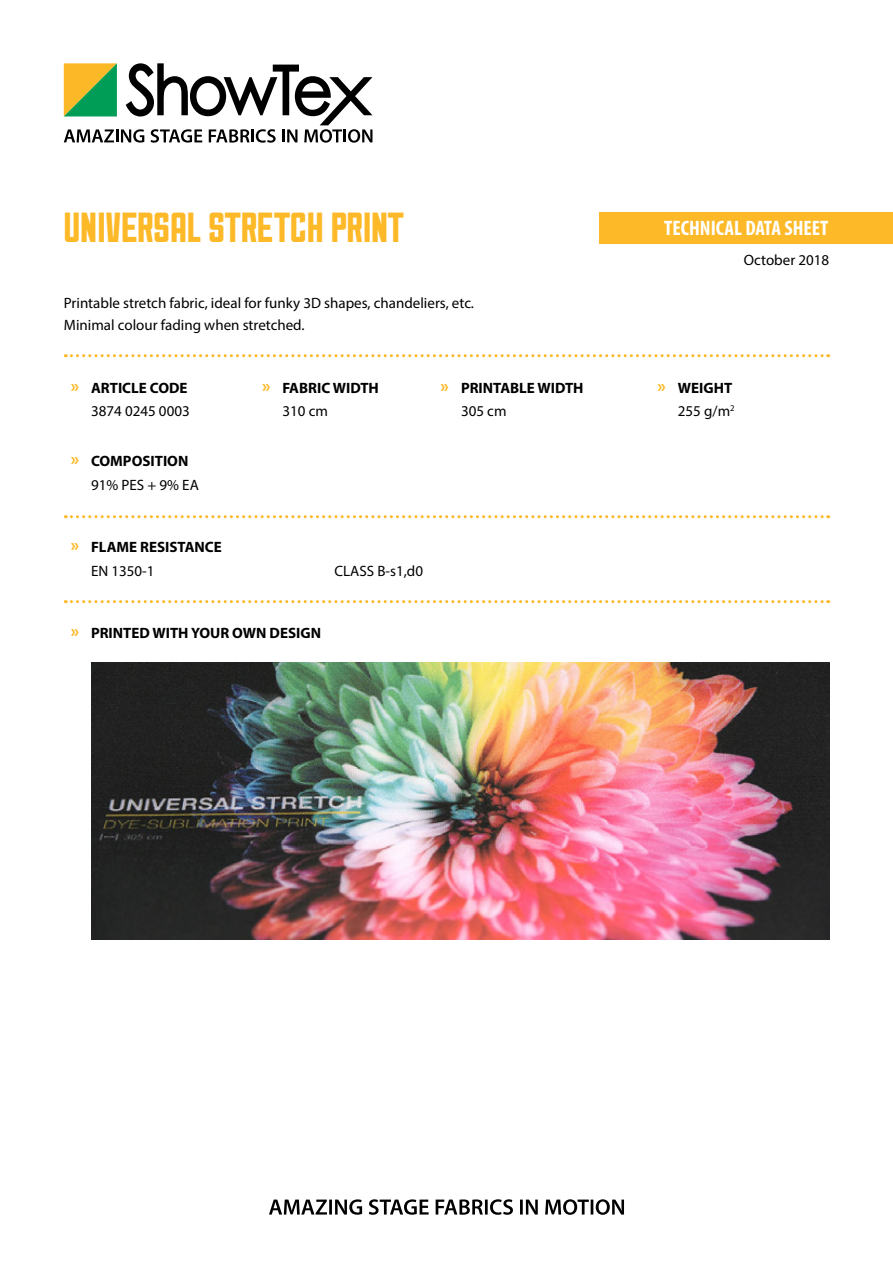
<style>
.page{position:relative;width:893px;height:1263px;background:#fff}
.page>*{position:absolute;margin:0;border:0;box-sizing:border-box;transform-origin:0 0}
.t1{font:42px "Sullivan Show Tex";letter-spacing:-.005em;color:#fdb927}
.t2{font:700 condensed 21px "Myriad Pro";color:#fff}
.t3{font:15px/22.5px "Myriad Pro";color:#000}
.t4{font:700 15px/23.7px "Myriad Pro";color:#000}
.s1{font-size:18px;color:#fdb927}
.s2{font-weight:400}
</style>
<div class="page">
<svg style="left:269px;top:1199px;width:355px;height:16px"></svg>
<svg style="left:64px;top:63px;width:308px;height:80px"></svg>
<svg style="left:65px;top:515px;width:764px;height:3px"></svg>
<svg style="left:65px;top:354px;width:764px;height:3px"></svg>
<div style="left:600px;top:212px;width:293px;height:31px;background:#fdb927"></div>
<svg style="left:65px;top:600px;width:764px;height:3px"></svg>
<img style="left:92px;top:663px;width:737px;height:276px">
<h1 class="t1" style="left:64px;top:205px;width:343px">UNIVERSAL STRETCH PRINT</h1>
<p class="t3" style="left:64px;top:291px;width:412px">Printable stretch fabric, ideal for funky 3D shapes, chandeliers, etc.<br>Minimal colour fading when stretched.</p>
<h2 class="t2" style="left:664px;top:215px;width:166px">TECHNICAL DATA SHEET</h2>
<p class="t3" style="left:744px;top:248px;width:87px">October 2018</p>
<p class="t4" style="left:71px;top:375px;width:118px"><span class="s1">»</span> ARTICLE CODE</p>
<p class="t4" style="left:262px;top:375px;width:118px"><span class="s1">»</span> FABRIC WIDTH</p>
<p class="t4" style="left:441px;top:375px;width:144px"><span class="s1">»</span> PRINTABLE WIDTH</p>
<p class="t4" style="left:657px;top:375px;width:76px"><span class="s1">»</span> WEIGHT</p>
<p class="t3" style="left:91px;top:400px;width:100px">3874 0245 0003</p>
<p class="t3" style="left:282px;top:400px;width:47px">310 cm</p>
<p class="t3" style="left:461px;top:400px;width:47px">305 cm</p>
<p class="t3" style="left:678px;top:400px;width:58px">255 g/m<sup>2</sup></p>
<p class="t4" style="left:91px;top:448px;width:109px;text-indent:-20px"><span class="s1">»</span> COMPOSITION<br><span class="s2">91% PES + 9% EA</span></p>
<p class="t4" style="left:91px;top:535px;width:132px;text-indent:-20px"><span class="s1">»</span> FLAME RESISTANCE<br><span class="s2">EN 1350-1</span></p>
<p class="t3" style="left:334px;top:559px;width:90px">CLASS B-s1,d0</p>
<p class="t4" style="left:71px;top:621px;width:252px"><span class="s1">»</span> PRINTED WITH YOUR OWN DESIGN</p>
</div>
